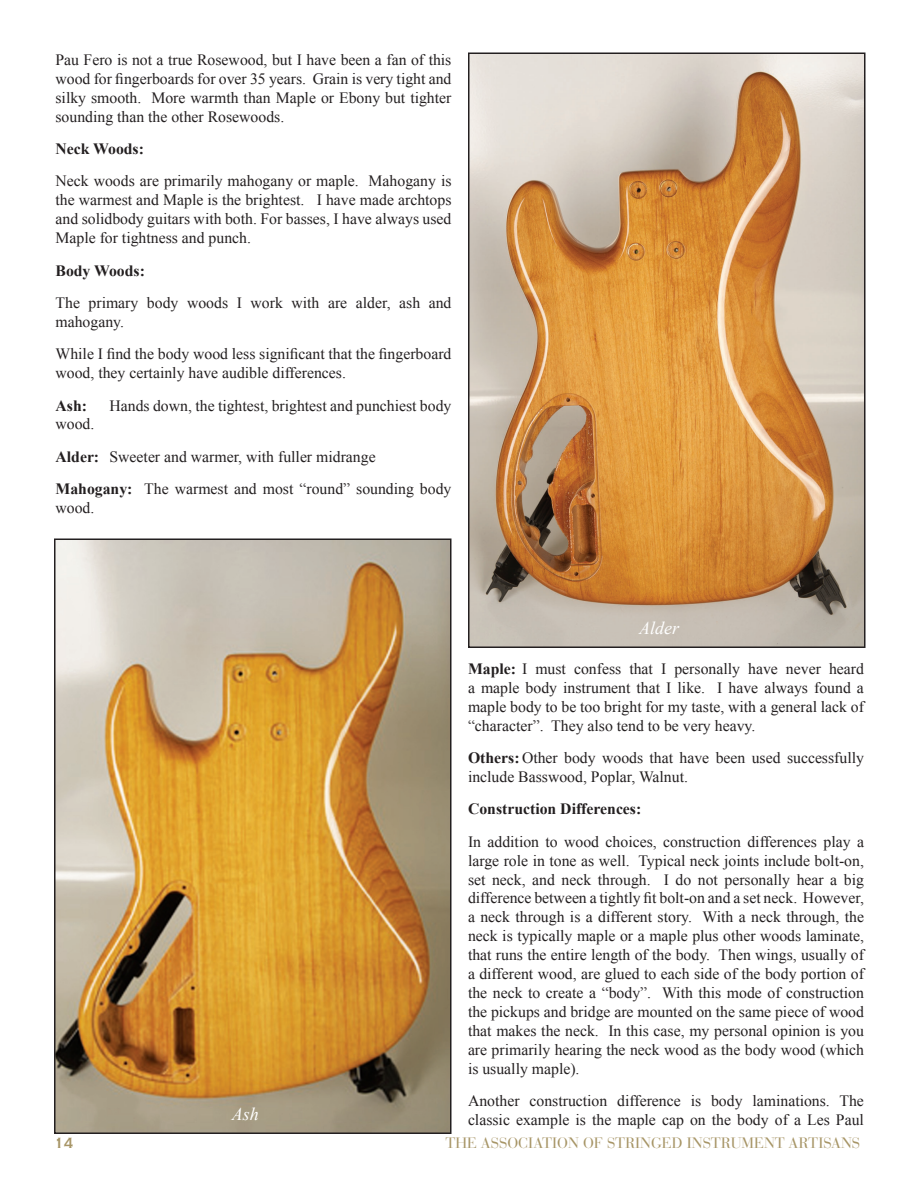
<style>
.page{position:relative;width:918px;height:1188px;background:#fff}
.page>*{position:absolute;margin:0;border:0;box-sizing:border-box;transform-origin:0 0}
.t1{font:19.5px "Copperplate Gothic Std 30 BC";color:#a79566}
.Body_text_with_10_5{font:italic 18px "Times New Roman";color:#fff}
.Body_text_with_10_5-2{font:15.75px/18.9px "Times New Roman";color:#231f20}
.Body_text_with_10_5-3{font:700 15.75px "Times New Roman";color:#231f20}
.t2{font:15px "Bauer Bodoni Std";color:#a79566}
.s1{font-weight:700}
</style>
<div class="page">
<img style="left:57px;top:541px;width:392px;height:590px">
<div style="left:54px;top:538px;width:398px;height:596px;border:2px solid #231f20"></div>
<img style="left:471px;top:55px;width:392px;height:590px">
<div style="left:468px;top:52px;width:398px;height:596px;border:2px solid #231f20"></div>
<p class="Body_text_with_10_5-2" style="left:56px;top:50px;width:398px;text-align:justify">Pau Fero is not a true Rosewood, but I have been a fan of this wood for fingerboards for over 35 years. Grain is very tight and silky smooth. More warmth than Maple or Ebony but tighter sounding than the other Rosewoods.</p>
<p class="Body_text_with_10_5-3" style="left:56px;top:138px;width:90px">Neck Woods:</p>
<p class="Body_text_with_10_5-2" style="left:56px;top:171px;width:398px;text-align:justify">Neck woods are primarily mahogany or maple. Mahogany is the warmest and Maple is the brightest. I have made archtops and solidbody guitars with both. For basses, I have always used Maple for tightness and punch.</p>
<p class="Body_text_with_10_5-3" style="left:56px;top:259px;width:91px">Body Woods:</p>
<p class="Body_text_with_10_5-2" style="left:56px;top:293px;width:398px">The primary body woods I work with are alder, ash and mahogany.</p>
<p class="Body_text_with_10_5-2" style="left:56px;top:344px;width:398px">While I find the body wood less significant that the fingerboard wood, they certainly have audible differences.</p>
<p class="Body_text_with_10_5-3" style="left:56px;top:394px;width:33px">Ash:</p>
<p class="Body_text_with_10_5-2" style="left:110px;top:396px;width:343px">Hands down, the tightest, brightest and punchiest body</p>
<p class="Body_text_with_10_5-2" style="left:56px;top:414px;width:40px">wood.</p>
<p class="Body_text_with_10_5-2" style="left:56px;top:447px;width:322px"><span class="s1">Alder:</span> Sweeter and warmer, with fuller midrange</p>
<p class="Body_text_with_10_5-2" style="left:56px;top:479px;width:397px"><span class="s1">Mahogany:</span> The warmest and most “round” sounding body wood.</p>
<p class="Body_text_with_10_5" style="left:232px;top:1102px;width:28px">Ash</p>
<p class="Body_text_with_10_5" style="left:639px;top:616px;width:41px">Alder</p>
<p class="Body_text_with_10_5-2" style="left:468px;top:659px;width:397px;text-align:justify"><span class="s1">Maple:</span> I must confess that I personally have never heard a maple body instrument that I like. I have always found a maple body to be too bright for my taste, with a general lack of “character”. They also tend to be very heavy.</p>
<p class="Body_text_with_10_5-2" style="left:468px;top:748px;width:397px"><span class="s1">Others:</span> Other body woods that have been used successfully include Basswood, Poplar, Walnut.</p>
<p class="Body_text_with_10_5-3" style="left:468px;top:798px;width:175px">Construction Differences:</p>
<p class="Body_text_with_10_5-2" style="left:468px;top:832px;width:398px;text-align:justify">In addition to wood choices, construction differences play a large role in tone as well. Typical neck joints include bolt-on, set neck, and neck through. I do not personally hear a big difference between a tightly fit bolt-on and a set neck. However, a neck through is a different story. With a neck through, the neck is typically maple or a maple plus other woods laminate, that runs the entire length of the body. Then wings, usually of a different wood, are glued to each side of the body portion of the neck to create a “body”. With this mode of construction the pickups and bridge are mounted on the same piece of wood that makes the neck. In this case, my personal opinion is you are primarily hearing the neck wood as the body wood (which is usually maple).</p>
<p class="Body_text_with_10_5-2" style="left:468px;top:1091px;width:397px">Another construction difference is body laminations. The classic example is the maple cap on the body of a Les Paul</p>
<p class="t1" style="left:54px;top:1134px;width:21px">14</p>
<p class="t2" style="left:446px;top:1134px;width:416px">THE ASSOCIATION OF STRINGED INSTRUMENT ARTISANS</p>
</div>
